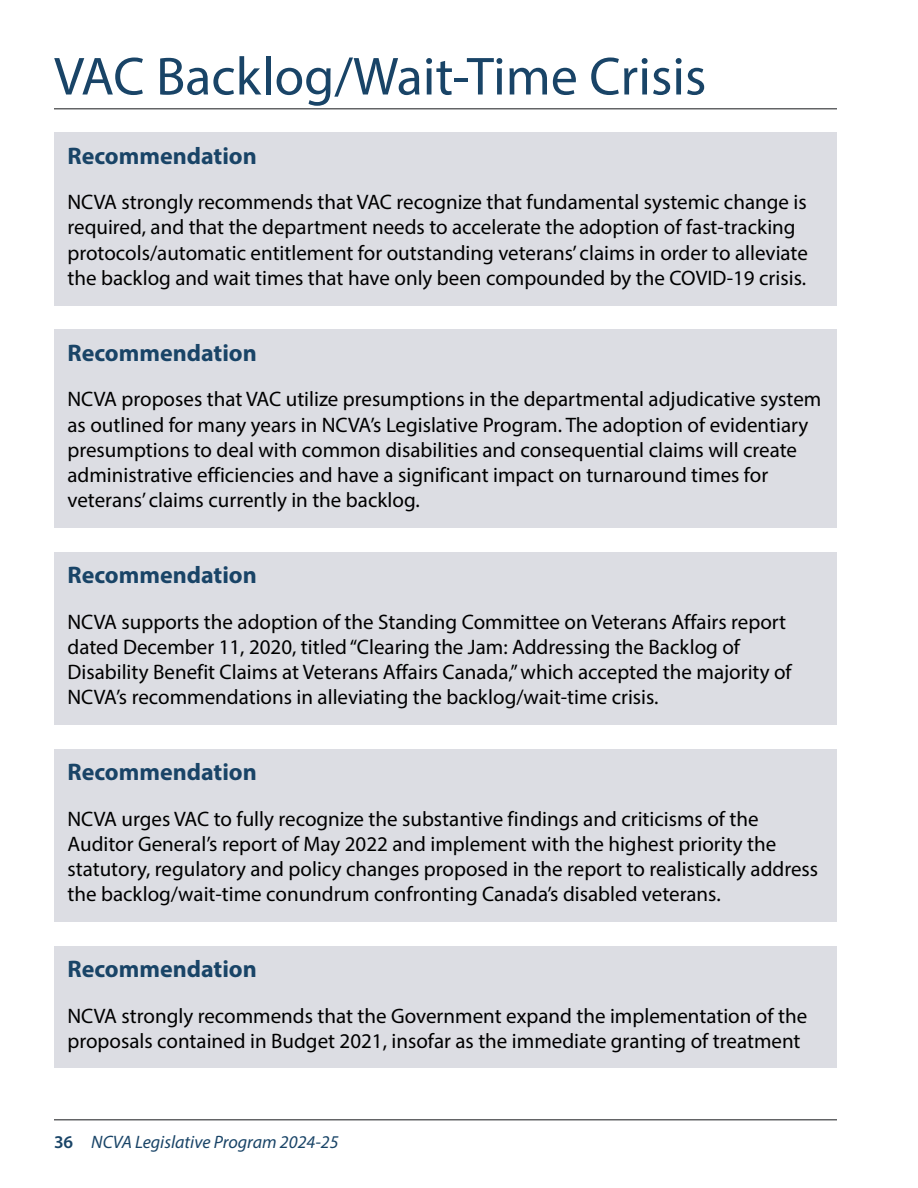
<style>
.page{position:relative;width:918px;height:1188px;background:#fff}
.page>*{position:absolute;margin:0;border:0;box-sizing:border-box;transform-origin:0 0}
.t1{font:54px "Myriad Pro";color:#194467}
.t2{font:700 24px "Myriad Pro";color:#194467}
.t3{font:21px/25.2px "Myriad Pro";color:#000}
.t4{font:italic 18px "Myriad Pro";color:#194467}
.s1{font-weight:600;font-style:normal}
</style>
<div class="page">
<hr style="left:54px;top:1119px;width:783px;height:1px;background:#636466">
<hr style="left:54px;top:108px;width:783px;height:2px;background:#636466">
<div style="left:54px;top:132px;width:783px;height:52px;background:#dcdde3"></div>
<div style="left:54px;top:180px;width:783px;height:125px;background:#dcdde3"></div>
<div style="left:54px;top:329px;width:783px;height:52px;background:#dcdde3"></div>
<div style="left:54px;top:377px;width:783px;height:150px;background:#dcdde3"></div>
<div style="left:54px;top:552px;width:783px;height:51px;background:#dcdde3"></div>
<div style="left:54px;top:599px;width:783px;height:125px;background:#dcdde3"></div>
<div style="left:54px;top:749px;width:783px;height:52px;background:#dcdde3"></div>
<div style="left:54px;top:796px;width:783px;height:126px;background:#dcdde3"></div>
<div style="left:54px;top:946px;width:783px;height:52px;background:#dcdde3"></div>
<div style="left:54px;top:994px;width:783px;height:74px;background:#dcdde3"></div>
<h1 class="t1" style="left:54px;top:43px;width:654px">VAC Backlog/Wait‑Time Crisis</h1>
<p class="t2" style="left:68px;top:140px;width:191px">Recommendation</p>
<p class="t3" style="left:68px;top:189px;width:742px">NCVA strongly recommends that VAC recognize that fundamental systemic change is required, and that the department needs to accelerate the adoption of fast‑tracking protocols/automatic entitlement for outstanding veterans’ claims in order to alleviate the backlog and wait times that have only been compounded by the COVID‑19 crisis.</p>
<p class="t2" style="left:68px;top:337px;width:191px">Recommendation</p>
<p class="t3" style="left:68px;top:386px;width:755px">NCVA proposes that VAC utilize presumptions in the departmental adjudicative system as outlined for many years in NCVA’s Legislative Program. The adoption of evidentiary presumptions to deal with common disabilities and consequential claims will create administrative efficiencies and have a significant impact on turnaround times for veterans’ claims currently in the backlog.</p>
<p class="t2" style="left:68px;top:559px;width:191px">Recommendation</p>
<p class="t3" style="left:68px;top:609px;width:726px">NCVA supports the adoption of the Standing Committee on Veterans Affairs report dated December 11, 2020, titled “Clearing the Jam: Addressing the Backlog of Disability Benefit Claims at Veterans Affairs Canada,” which accepted the majority of NCVA’s recommendations in alleviating the backlog/wait‑time crisis.</p>
<p class="t2" style="left:68px;top:757px;width:191px">Recommendation</p>
<p class="t3" style="left:68px;top:806px;width:752px">NCVA urges VAC to fully recognize the substantive findings and criticisms of the Auditor General’s report of May 2022 and implement with the highest priority the statutory, regulatory and policy changes proposed in the report to realistically address the backlog/wait‑time conundrum confronting Canada’s disabled veterans.</p>
<p class="t2" style="left:68px;top:954px;width:191px">Recommendation</p>
<p class="t3" style="left:68px;top:1003px;width:741px">NCVA strongly recommends that the Government expand the implementation of the proposals contained in Budget 2021, insofar as the immediate granting of treatment</p>
<p class="t4" style="left:54px;top:1130px;width:286px"><span class="s1">36</span> NCVA Legislative Program 2024-25</p>
</div>
